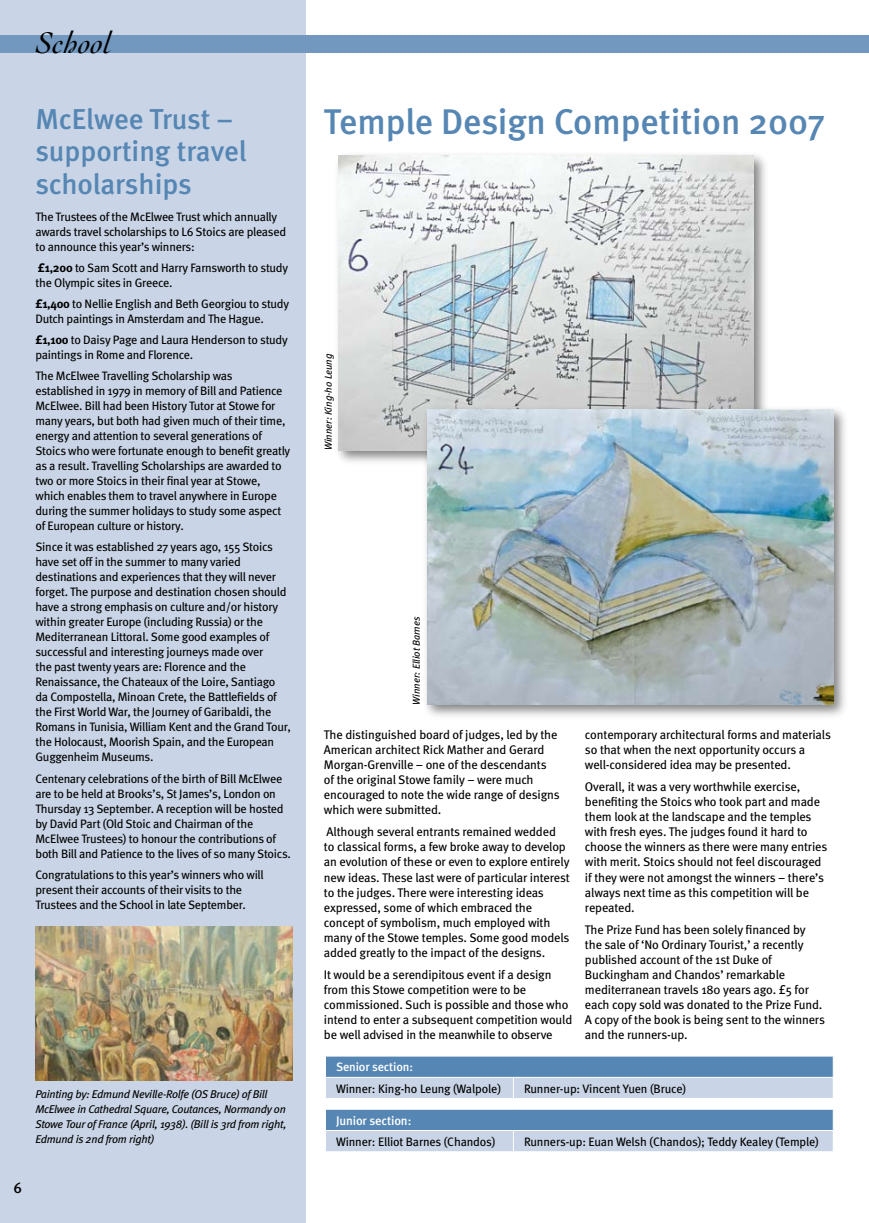
<style>
.page{position:relative;width:869px;height:1223px;background:#fff}
.page>*{position:absolute;margin:0;border:0;box-sizing:border-box;transform-origin:0 0}
.t1{font:500 35.62px "Meta";color:#5686b3}
.t2{font:italic 31.25px "Cochin";letter-spacing:.01em;color:#000}
.t3{font:500 28.75px/32.5px "Meta";color:#5686b3}
.t4{font:500 15px "Meta";color:#000}
.t5{font:12.5px/15px "Meta";letter-spacing:-.01em;color:#000}
.t6{font:500 12.5px "Meta";letter-spacing:-.01em;color:#fff}
.t7{font:12.25px/15px "Meta";letter-spacing:-.02em;color:#000}
.t8{font:500 12.25px "Meta";letter-spacing:-.01em;color:#fff}
.t9{font:italic 11.25px/15px "Meta";letter-spacing:-.02em;color:#000}
.t10{font:italic 10px "Meta";color:#000}
.s1{font-weight:700}
</style>
<div class="page">
<div style="left:0;top:0;width:306px;height:1222px;background:#c9d5e6"></div>
<div style="left:0;top:35px;width:868px;height:18px;background:#7298c0"></div>
<svg style="left:325px;top:1056px;width:508px;height:95px;background:#a1bad4"></svg>
<img style="left:35px;top:926px;width:257px;height:154px">
<div style="left:334px;top:151px;width:434px;height:315px;background:#000;opacity:.5"></div>
<img style="left:339px;top:155px;width:414px;height:295px">
<div style="left:422px;top:405px;width:427px;height:315px;background:#000;opacity:.5"></div>
<img style="left:427px;top:409px;width:406px;height:295px">
<h2 class="t2" style="left:35px;top:25px;width:78px">School</h2>
<p class="t4" style="left:13px;top:1179px;width:10px">6</p>
<h3 class="t3" style="left:35px;top:102px;width:199px">McElwee Trust –</h3>
<h1 class="t1" style="left:324px;top:101px;width:502px">Temple Design Competition 2007</h1>
<h3 class="t3" style="left:35px;top:135px;width:213px">supporting travel scholarships</h3>
<p class="t7" style="left:35px;top:209px;width:252px">The Trustees of the McElwee Trust which annually awards travel scholarships to L6 Stoics are pleased to announce this year’s winners:</p>
<p class="t7" style="left:35px;top:260px;width:254px"><span class="s1">£1,200</span> to Sam Scott and Harry Farnsworth to study the Olympic sites in Greece.</p>
<p class="t7" style="left:35px;top:296px;width:255px"><span class="s1">£1,400</span> to Nellie English and Beth Georgiou to study<br>Dutch paintings in Amsterdam and The Hague.</p>
<p class="t7" style="left:35px;top:332px;width:254px"><span class="s1">£1,100</span> to Daisy Page and Laura Henderson to study paintings in Rome and Florence.</p>
<p class="t7" style="left:35px;top:368px;width:256px">The McElwee Travelling Scholarship was established in 1979 in memory of Bill and Patience McElwee. Bill had been History Tutor at Stowe for many years, but both had given much of their time, energy and attention to several generations of Stoics who were fortunate enough to benefit greatly as a result. Travelling Scholarships are awarded to two or more Stoics in their final year at Stowe, which enables them to travel anywhere in Europe during the summer holidays to study some aspect of European culture or history.</p>
<p class="t7" style="left:35px;top:539px;width:257px">Since it was established 27 years ago, 155 Stoics have set off in the summer to many varied destinations and experiences that they will never forget. The purpose and destination chosen should have a strong emphasis on culture and/or history within greater Europe (including Russia) or the Mediterranean Littoral. Some good examples of successful and interesting journeys made over<br>the past twenty years are: Florence and the Renaissance, the Chateaux of the Loire, Santiago da Compostella, Minoan Crete, the Battlefields of the First World War, the Journey of Garibaldi, the Romans in Tunisia, William Kent and the Grand Tour, the Holocaust, Moorish Spain, and the European Guggenheim Museums.</p>
<p class="t7" style="left:35px;top:770px;width:257px">Centenary celebrations of the birth of Bill McElwee are to be held at Brooks’s, St James’s, London on Thursday 13 September. A reception will be hosted by David Part (Old Stoic and Chairman of the McElwee Trustees) to honour the contributions of both Bill and Patience to the lives of so many Stoics.</p>
<p class="t7" style="left:35px;top:866px;width:229px">Congratulations to this year’s winners who will present their accounts of their visits to the<br>Trustees and the School in late September.</p>
<p class="t9" style="left:35px;top:1086px;width:252px">Painting by: Edmund Neville-Rolfe (OS Bruce) of Bill McElwee in Cathedral Square, Coutances, Normandy on Stowe Tour of France (April, 1938). (Bill is 3rd from right, Edmund is 2nd from right)</p>
<p class="t10" style="left:322px;top:450px;width:98px;rotate:-90deg">Winner: King-ho Leung</p>
<p class="t10" style="left:410px;top:704px;width:89px;rotate:-90deg">Winner: Elliot Barnes</p>
<p class="t5" style="left:324px;top:727px;width:237px">The distinguished board of judges, led by the American architect Rick Mather and Gerard Morgan-Grenville – one of the descendants of the original Stowe family – were much encouraged to note the wide range of designs which were submitted.</p>
<p class="t5" style="left:324px;top:824px;width:247px">Although several entrants remained wedded<br>to classical forms, a few broke away to develop an evolution of these or even to explore entirely new ideas. These last were of particular interest to the judges. There were interesting ideas expressed, some of which embraced the concept of symbolism, much employed with many of the Stowe temples. Some good models added greatly to the impact of the designs.</p>
<p class="t5" style="left:324px;top:966px;width:250px">It would be a serendipitous event if a design from this Stowe competition were to be commissioned. Such is possible and those who intend to enter a subsequent competition would be well advised in the meanwhile to observe</p>
<p class="t5" style="left:584px;top:727px;width:247px">contemporary architectural forms and materials so that when the next opportunity occurs a well-considered idea may be presented.</p>
<p class="t5" style="left:584px;top:779px;width:244px">Overall, it was a very worthwhile exercise, benefiting the Stoics who took part and made them look at the landscape and the temples with fresh eyes. The judges found it hard to choose the winners as there were many entries with merit. Stoics should not feel discouraged if they were not amongst the winners – there’s always next time as this competition will be repeated.</p>
<p class="t5" style="left:584px;top:921px;width:241px">The Prize Fund has been solely financed by the sale of ‘No Ordinary Tourist,’ a recently published account of the 1st Duke of Buckingham and Chandos’ remarkable mediterranean travels 180 years ago. £5 for each copy sold was donated to the Prize Fund.<br>A copy of the book is being sent to the winners and the runners-up.</p>
<p class="t8" style="left:336px;top:1060px;width:78px">Senior section:</p>
<p class="t7" style="left:336px;top:1080px;width:166px">Winner: King-ho Leung (Walpole)</p>
<p class="t7" style="left:524px;top:1080px;width:163px">Runner-up: Vincent Yuen (Bruce)</p>
<p class="t6" style="left:336px;top:1113px;width:77px">Junior section:</p>
<p class="t7" style="left:336px;top:1134px;width:161px">Winner: Elliot Barnes (Chandos)</p>
<p class="t7" style="left:524px;top:1134px;width:296px">Runners-up: Euan Welsh (Chandos); Teddy Kealey (Temple)</p>
</div>
